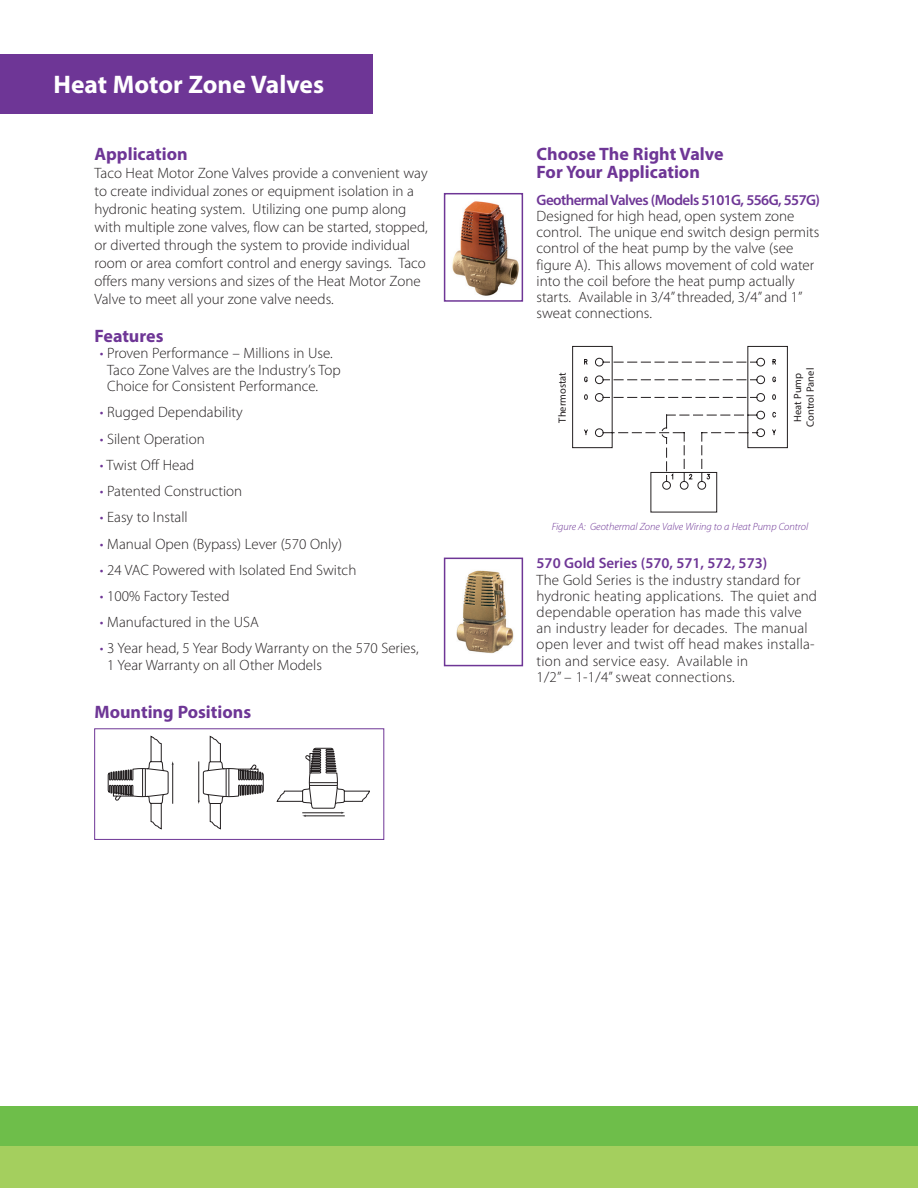
<style>
.page{position:relative;width:918px;height:1188px;background:#fff}
.page>*{position:absolute;margin:0;border:0;box-sizing:border-box;transform-origin:0 0}
.B_back_page_head{font:700 25.5px "Myriad Pro";color:#fff}
.blue_heads{font:700 18px/18px "Myriad Pro";color:#6e3696}
.B_text_head{font:700 18px "Myriad Pro";color:#6e3696}
.Application_text{font:300 15px/16.2px "Myriad Pro";color:#231f20}
.Features{font:300 15px/16.5px "Myriad Pro";color:#231f20}
.B_text_head-2{font:600 15px "Myriad Pro";letter-spacing:-.04em;color:#6e3696}
.B_text_head-3{font:600 15px "Myriad Pro";color:#6e3696}
.mouse_type{font:italic 300 10.5px "Myriad Pro";color:#6e3696}
.mouse_type-2{font:10.5px/12.6px "Myriad Pro";color:#231f20;text-align:center}
.s1{color:#6e3696}
</style>
<div class="page">
<div style="left:0;top:54px;width:372px;height:59px;background:#6e3696"></div>
<div style="left:0;top:1146px;width:918px;height:42px;background:#a4cf5e"></div>
<div style="left:0;top:1106px;width:918px;height:40px;background:#6ebe4a"></div>
<img style="left:452px;top:201px;width:67px;height:95px">
<img style="left:444px;top:570px;width:73px;height:97px">
<svg style="left:198px;top:735px;width:172px;height:94px"></svg>
<svg style="left:108px;top:736px;width:66px;height:93px"></svg>
<div style="left:94px;top:728px;width:290px;height:112px;border:1px solid #6e3696"></div>
<svg style="left:572px;top:346px;width:216px;height:166px"></svg>
<div style="left:444px;top:193px;width:79px;height:109px;border:2px solid #6e3696"></div>
<div style="left:444px;top:558px;width:79px;height:108px;border:2px solid #6e3696"></div>
<p class="B_back_page_head" style="left:54px;top:67px;width:272px">Heat Motor Zone Valves</p>
<p class="blue_heads" style="left:94px;top:144px;width:95px">Application</p>
<p class="Application_text" style="left:94px;top:164px;width:335px;line-height:18px">Taco Heat Motor Zone Valves provide a convenient way to create individual zones or equipment isolation in a hydronic heating system. Utilizing one pump along with multiple zone valves, flow can be started, stopped, or diverted through the system to provide individual room or area comfort control and energy savings. Taco offers many versions and sizes of the Heat Motor Zone Valve to meet all your zone valve needs.</p>
<p class="blue_heads" style="left:94px;top:326px;width:70px">Features</p>
<p class="Features" style="left:107px;top:345px;width:235px;text-indent:-7px"><span class="s1">•</span> Proven Performance – Millions in Use.<br>Taco Zone Valves are the Industry’s Top<br>Choice for Consistent Performance.</p>
<p class="Features" style="left:100px;top:404px;width:144px"><span class="s1">•</span> Rugged Dependability</p>
<p class="Features" style="left:100px;top:430px;width:106px"><span class="s1">•</span> Silent Operation</p>
<p class="Features" style="left:100px;top:456px;width:96px"><span class="s1">•</span> Twist Off Head</p>
<p class="Features" style="left:100px;top:483px;width:144px"><span class="s1">•</span> Patented Construction</p>
<p class="Features" style="left:100px;top:509px;width:89px"><span class="s1">•</span> Easy to Install</p>
<p class="Features" style="left:100px;top:535px;width:244px"><span class="s1">•</span> Manual Open (Bypass) Lever (570 Only)</p>
<p class="Features" style="left:100px;top:561px;width:258px"><span class="s1">•</span> 24 VAC Powered with Isolated End Switch</p>
<p class="Features" style="left:100px;top:588px;width:131px"><span class="s1">•</span> 100% Factory Tested</p>
<p class="Features" style="left:100px;top:614px;width:160px"><span class="s1">•</span> Manufactured in the USA</p>
<p class="Features" style="left:107px;top:640px;width:313px;text-indent:-7px"><span class="s1">•</span> 3 Year head, 5 Year Body Warranty on the 570 Series,<br>1 Year Warranty on all Other Models</p>
<p class="B_text_head" style="left:94px;top:700px;width:158px">Mounting Positions</p>
<p class="blue_heads" style="left:537px;top:144px;width:188px">Choose The Right Valve<br>For Your Application</p>
<p class="B_text_head-2" style="left:537px;top:190px;width:285px">Geothermal Valves (Models 5101G, 556G, 557G)</p>
<p class="Application_text" style="left:537px;top:208px;width:284px">Designed for high head, open system zone control. The unique end switch design permits control of the heat pump by the valve (see figure A). This allows movement of cold water into the coil before the heat pump actually starts. Available in 3/4” threaded, 3/4” and 1” sweat connections.</p>
<p class="mouse_type-2" style="left:556px;top:423px;width:52px;rotate:-90deg">Thermostat</p>
<p class="mouse_type-2" style="left:791px;top:427px;width:60px;rotate:-90deg">Heat Pump<br>Control Panel</p>
<p class="mouse_type" style="left:552px;top:521px;width:258px">Figure A: Geothermal Zone Valve Wiring to a Heat Pump Control</p>
<p class="B_text_head-3" style="left:537px;top:554px;width:232px">570 Gold Series (570, 571, 572, 573)</p>
<p class="Application_text" style="left:537px;top:571px;width:282px">The Gold Series is the industry standard for hydronic heating applications. The quiet and dependable operation has made this valve an industry leader for decades. The manual open lever and twist off head makes installa&shy;tion and service easy. Available in<br>1/2” – 1-1/4” sweat connections.</p>
</div>
